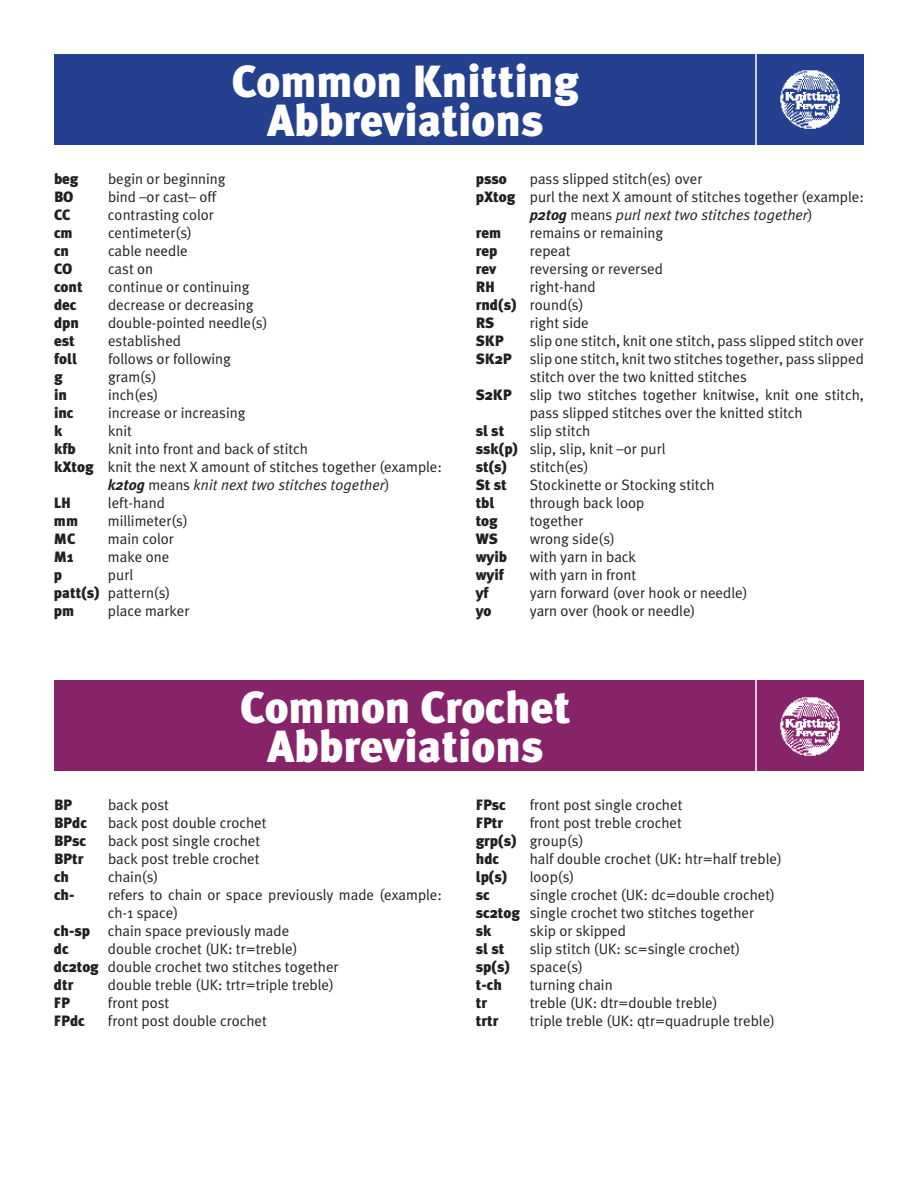
<style>
.page{position:relative;width:918px;height:1188px;background:#fff}
.page>*{position:absolute;margin:0;border:0;box-sizing:border-box;transform-origin:0 0}
.t1{font:900 45px/39px "Meta Plus";color:#fff;text-align:center}
.t2{font:15px/18px "Meta Plus Normal";color:#231f20}
.t3{font:900 15px "Meta Plus";color:#231f20}
.t4{font:italic 15px "Meta Plus Normal";color:#231f20}
.s1{font-family:"Meta Plus";font-weight:900}
.s2{font-family:"Meta Plus";font-weight:700}
.s3{font-style:normal}
</style>
<div class="page">
<div style="left:54px;top:54px;width:810px;height:91px;background:#25408f"></div>
<img style="left:780px;top:70px;width:60px;height:59px">
<hr style="left:755px;top:52px;width:2px;height:101px;background:#fff">
<div style="left:54px;top:680px;width:810px;height:91px;background:#872369"></div>
<img style="left:780px;top:697px;width:60px;height:59px">
<hr style="left:755px;top:678px;width:2px;height:102px;background:#fff">
<h1 class="t1" style="left:232px;top:62px;width:349px">Common Knitting<br>Abbreviations</h1>
<p class="t3" style="left:54px;top:170px;width:26px">beg</p>
<p class="t2" style="left:108px;top:170px;width:119px">begin or beginning</p>
<p class="t3" style="left:54px;top:188px;width:21px">BO</p>
<p class="t2" style="left:108px;top:188px;width:110px">bind –or cast– off</p>
<p class="t3" style="left:54px;top:206px;width:18px">CC</p>
<p class="t2" style="left:108px;top:206px;width:108px">contrasting color</p>
<p class="t3" style="left:54px;top:224px;width:20px">cm</p>
<p class="t2" style="left:108px;top:224px;width:85px">centimeter(s)</p>
<p class="t3" style="left:54px;top:242px;width:17px">cn</p>
<p class="t2" style="left:108px;top:242px;width:81px">cable needle</p>
<p class="t3" style="left:54px;top:260px;width:20px">CO</p>
<p class="t2" style="left:108px;top:260px;width:47px">cast on</p>
<p class="t3" style="left:54px;top:278px;width:30px">cont</p>
<p class="t2" style="left:108px;top:278px;width:143px">continue or continuing</p>
<p class="t3" style="left:54px;top:296px;width:24px">dec</p>
<p class="t2" style="left:108px;top:296px;width:147px">decrease or decreasing</p>
<p class="t3" style="left:54px;top:314px;width:26px">dpn</p>
<p class="t2" style="left:108px;top:314px;width:161px">double-pointed needle(s)</p>
<p class="t3" style="left:54px;top:332px;width:22px">est</p>
<p class="t2" style="left:108px;top:332px;width:75px">established</p>
<p class="t3" style="left:54px;top:350px;width:24px">foll</p>
<p class="t2" style="left:108px;top:350px;width:125px">follows or following</p>
<p class="t3" style="left:54px;top:368px;width:10px">g</p>
<p class="t2" style="left:108px;top:368px;width:50px">gram(s)</p>
<p class="t3" style="left:54px;top:386px;width:14px">in</p>
<p class="t2" style="left:108px;top:386px;width:52px">inch(es)</p>
<p class="t3" style="left:54px;top:404px;width:21px">inc</p>
<p class="t2" style="left:108px;top:404px;width:139px">increase or increasing</p>
<p class="t3" style="left:54px;top:422px;width:10px">k</p>
<p class="t2" style="left:108px;top:422px;width:25px">knit</p>
<p class="t3" style="left:54px;top:440px;width:23px">kfb</p>
<p class="t2" style="left:108px;top:440px;width:201px">knit into front and back of stitch</p>
<p class="t2" style="left:54px;top:458px;width:390px"><span class="s1">kXtog</span> knit the next X amount of stitches together (example:</p>
<p class="t4" style="left:108px;top:476px;width:283px"><span class="s2">k2tog</span> <span class="s3">means</span> knit next two stitches together<span class="s3">)</span></p>
<p class="t3" style="left:54px;top:494px;width:19px">LH</p>
<p class="t2" style="left:108px;top:494px;width:58px">left-hand</p>
<p class="t3" style="left:54px;top:512px;width:26px">mm</p>
<p class="t2" style="left:108px;top:512px;width:81px">millimeter(s)</p>
<p class="t3" style="left:54px;top:530px;width:23px">MC</p>
<p class="t2" style="left:108px;top:530px;width:67px">main color</p>
<p class="t3" style="left:54px;top:548px;width:21px">M1</p>
<p class="t2" style="left:108px;top:548px;width:63px">make one</p>
<p class="t3" style="left:54px;top:566px;width:10px">p</p>
<p class="t2" style="left:54px;top:566px;width:118px;text-indent:54px">purl <span class="s1">patt(s)</span> pattern(s)</p>
<p class="t3" style="left:54px;top:602px;width:22px">pm</p>
<p class="t2" style="left:108px;top:602px;width:83px">place marker</p>
<p class="t3" style="left:476px;top:170px;width:32px">psso</p>
<p class="t2" style="left:530px;top:169px;width:174px">pass slipped stitch(es) over</p>
<p class="t2" style="left:476px;top:187px;width:390px"><span class="s1">pXtog</span> purl the next X amount of stitches together (example:</p>
<p class="t4" style="left:530px;top:206px;width:284px"><span class="s2">p2tog</span> <span class="s3">means</span> purl next two stitches together<span class="s3">)</span></p>
<p class="t3" style="left:476px;top:224px;width:27px">rem</p>
<p class="t2" style="left:530px;top:223px;width:135px">remains or remaining</p>
<p class="t3" style="left:476px;top:242px;width:23px">rep</p>
<p class="t2" style="left:530px;top:241px;width:42px">repeat</p>
<p class="t3" style="left:476px;top:260px;width:22px">rev</p>
<p class="t2" style="left:530px;top:259px;width:135px">reversing or reversed</p>
<p class="t3" style="left:476px;top:278px;width:21px">RH</p>
<p class="t2" style="left:476px;top:277px;width:121px;text-indent:54px">right-hand <span class="s1">rnd(s)</span> round(s)</p>
<p class="t3" style="left:476px;top:314px;width:20px">RS</p>
<p class="t2" style="left:530px;top:313px;width:61px">right side</p>
<p class="t3" style="left:476px;top:332px;width:29px">SKP</p>
<p class="t2" style="left:530px;top:331px;width:336px">slip one stitch, knit one stitch, pass slipped stitch over</p>
<p class="t2" style="left:476px;top:349px;width:390px"><span class="s1">SK2P</span> slip one stitch, knit two stitches together, pass slipped</p>
<p class="t2" style="left:530px;top:367px;width:219px">stitch over the two knitted stitches</p>
<p class="t2" style="left:476px;top:385px;width:390px"><span class="s1">S2KP</span> slip two stitches together knitwise, knit one stitch,</p>
<p class="t2" style="left:530px;top:403px;width:274px">pass slipped stitches over the knitted stitch</p>
<p class="t3" style="left:476px;top:422px;width:30px">sl st</p>
<p class="t2" style="left:476px;top:421px;width:191px;text-indent:54px">slip stitch<br><span class="s1">ssk(p)</span> slip, slip, knit –or purl</p>
<p class="t3" style="left:476px;top:458px;width:33px">st(s)</p>
<p class="t2" style="left:530px;top:457px;width:60px">stitch(es)</p>
<p class="t3" style="left:476px;top:476px;width:33px">St st</p>
<p class="t2" style="left:530px;top:475px;width:186px">Stockinette or Stocking stitch</p>
<p class="t3" style="left:476px;top:494px;width:20px">tbl</p>
<p class="t2" style="left:530px;top:493px;width:116px">through back loop</p>
<p class="t3" style="left:476px;top:512px;width:24px">tog</p>
<p class="t2" style="left:530px;top:511px;width:55px">together</p>
<p class="t3" style="left:476px;top:530px;width:24px">WS</p>
<p class="t2" style="left:530px;top:529px;width:87px">wrong side(s)</p>
<p class="t3" style="left:476px;top:548px;width:33px">wyib</p>
<p class="t2" style="left:530px;top:547px;width:108px">with yarn in back</p>
<p class="t3" style="left:476px;top:566px;width:30px">wyif</p>
<p class="t2" style="left:530px;top:565px;width:108px">with yarn in front</p>
<p class="t3" style="left:476px;top:584px;width:15px">yf</p>
<p class="t2" style="left:530px;top:583px;width:219px">yarn forward (over hook or needle)</p>
<p class="t3" style="left:476px;top:602px;width:17px">yo</p>
<p class="t2" style="left:530px;top:601px;width:167px">yarn over (hook or needle)</p>
<h1 class="t1" style="left:240px;top:688px;width:332px">Common Crochet<br>Abbreviations</h1>
<p class="t3" style="left:54px;top:796px;width:20px">BP</p>
<p class="t2" style="left:108px;top:796px;width:63px">back post</p>
<p class="t3" style="left:54px;top:814px;width:34px">BPdc</p>
<p class="t2" style="left:108px;top:814px;width:160px">back post double crochet</p>
<p class="t3" style="left:54px;top:832px;width:34px">BPsc</p>
<p class="t2" style="left:108px;top:832px;width:154px">back post single crochet</p>
<p class="t3" style="left:54px;top:850px;width:31px">BPtr</p>
<p class="t2" style="left:108px;top:850px;width:153px">back post treble crochet</p>
<p class="t3" style="left:54px;top:868px;width:17px">ch</p>
<p class="t2" style="left:108px;top:868px;width:52px">chain(s)</p>
<p class="t3" style="left:54px;top:886px;width:22px">ch-</p>
<p class="t2" style="left:108px;top:886px;width:336px">refers to chain or space previously made (example:</p>
<p class="t2" style="left:108px;top:904px;width:72px">ch-1 space)</p>
<p class="t2" style="left:54px;top:922px;width:237px"><span class="s1">ch-sp</span> chain space previously made</p>
<p class="t3" style="left:54px;top:940px;width:16px">dc</p>
<p class="t2" style="left:54px;top:940px;width:286px;text-indent:54px">double crochet (UK: tr=treble) <span class="s1">dc2tog</span> double crochet two stitches together</p>
<p class="t3" style="left:54px;top:976px;width:21px">dtr</p>
<p class="t2" style="left:108px;top:976px;width:228px">double treble (UK: trtr=triple treble)</p>
<p class="t3" style="left:54px;top:994px;width:18px">FP</p>
<p class="t2" style="left:108px;top:994px;width:63px">front post</p>
<p class="t3" style="left:54px;top:1012px;width:32px">FPdc</p>
<p class="t2" style="left:108px;top:1012px;width:161px">front post double crochet</p>
<p class="t3" style="left:476px;top:796px;width:32px">FPsc</p>
<p class="t2" style="left:530px;top:796px;width:154px">front post single crochet</p>
<p class="t3" style="left:476px;top:814px;width:29px">FPtr</p>
<p class="t2" style="left:476px;top:814px;width:208px;text-indent:54px">front post treble crochet <span class="s1">grp(s)</span> group(s)</p>
<p class="t3" style="left:476px;top:850px;width:25px">hdc</p>
<p class="t2" style="left:530px;top:850px;width:254px">half double crochet (UK: htr=half treble)</p>
<p class="t3" style="left:476px;top:868px;width:33px">lp(s)</p>
<p class="t2" style="left:530px;top:868px;width:46px">loop(s)</p>
<p class="t3" style="left:476px;top:886px;width:15px">sc</p>
<p class="t2" style="left:476px;top:886px;width:301px;text-indent:54px">single crochet (UK: dc=double crochet) <span class="s1">sc2tog</span> single crochet two stitches together</p>
<p class="t3" style="left:476px;top:922px;width:17px">sk</p>
<p class="t2" style="left:530px;top:922px;width:98px">skip or skipped</p>
<p class="t3" style="left:476px;top:940px;width:30px">sl st</p>
<p class="t2" style="left:530px;top:940px;width:212px">slip stitch (UK: sc=single crochet)</p>
<p class="t3" style="left:476px;top:958px;width:35px">sp(s)</p>
<p class="t2" style="left:530px;top:958px;width:55px">space(s)</p>
<p class="t3" style="left:476px;top:976px;width:28px">t-ch</p>
<p class="t2" style="left:530px;top:976px;width:84px">turning chain</p>
<p class="t3" style="left:476px;top:994px;width:13px">tr</p>
<p class="t2" style="left:530px;top:994px;width:189px">treble (UK: dtr=double treble)</p>
<p class="t3" style="left:476px;top:1012px;width:24px">trtr</p>
<p class="t2" style="left:530px;top:1012px;width:247px">triple treble (UK: qtr=quadruple treble)</p>
</div>
